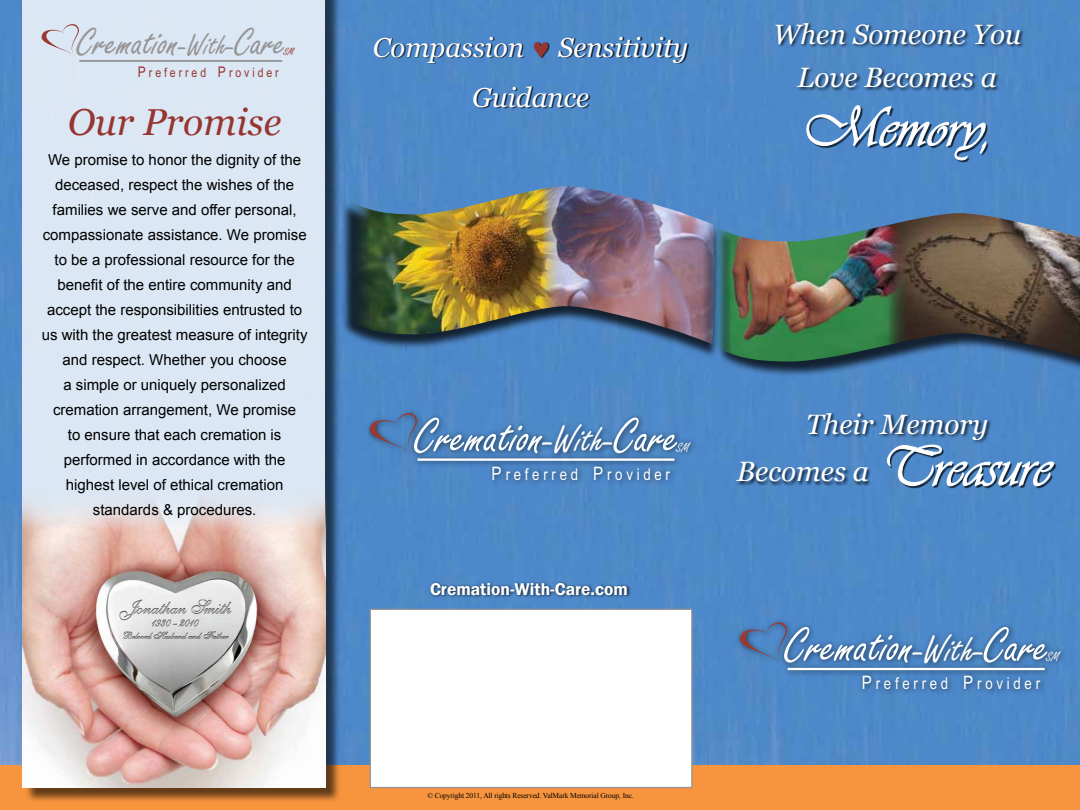
<style>
.page{position:relative;width:1080px;height:810px;background:#fff}
.page>*{position:absolute;margin:0;border:0;box-sizing:border-box;transform-origin:0 0}
.t1{font:57.5px "Vivaldii";color:#fff}
.t2{font:52.12px "Freestyle Script";color:#fff}
.t3{font:41.25px "Freestyle Script";color:#969495}
.t4{font:italic 37.5px "Georgia";color:#973630}
.t5{font:italic 28px/47.5px "Georgia";color:#fff}
.t6{font:italic 27.5px/50px "Georgia";color:#fff;text-align:center}
.t7{font:600 17.5px "Franklin Gothic";color:#fff}
.t8{font:16.25px "Arial Narrow";color:#fff}
.t9{font:15px/25px "Arial";color:#000;text-align:center}
.t10{font:13.88px "Freestyle Script";color:#fff}
.t11{font:12.88px "Arial Narrow";color:#963630}
.t12{font:11px "Freestyle Script";color:#963630}
.t13{font:7.5px "Times New Roman";letter-spacing:-.015em;color:#000}
.s1{font-size:32.12px}
.s2{font-size:14.62px}
.s3{color:#973630}
.s4{font-size:40.62px}
.s5{font-size:18.5px}
</style>
<div class="page">
<div style="left:0;top:0;width:1080px;height:765px;background:#4d88ca"></div>
<div style="left:0;top:765px;width:1080px;height:45px;background:#f7943e"></div>
<div style="left:370px;top:609px;width:322px;height:179px;background:#fff;border:1px solid #949394"></div>
<div style="left:717px;top:215px;width:363px;height:162px;background:#000;opacity:.75"></div>
<img style="left:877px;top:213px;width:203px;height:144px">
<img style="left:715px;top:226px;width:196px;height:135px">
<div style="left:24px;top:0;width:317px;height:803px;background:#000;opacity:.75"></div>
<div style="left:22px;top:0;width:303px;height:788px;background:#dbe7f4"></div>
<div style="left:374px;top:37px;width:315px;height:72px;background:#000;opacity:.75"></div>
<div style="left:341px;top:188px;width:380px;height:171px;background:#000;opacity:.75"></div>
<img style="left:540px;top:186px;width:177px;height:158px">
<img style="left:348px;top:186px;width:217px;height:148px">
<div style="left:429px;top:581px;width:202px;height:17px;background:#000;opacity:.75"></div>
<div style="left:735px;top:618px;width:332px;height:78px;background:#000;opacity:.6"></div>
<hr style="left:788px;top:668px;width:257px;height:2px;background:#fff">
<svg style="left:740px;top:622px;width:47px;height:40px;background:#527aae"></svg>
<div style="left:365px;top:408px;width:332px;height:78px;background:#000;opacity:.6"></div>
<hr style="left:418px;top:458px;width:256px;height:3px;background:#fff">
<svg style="left:370px;top:413px;width:47px;height:40px;background:#5179ad"></svg>
<hr style="left:79px;top:60px;width:203px;height:2px;background:#969495">
<svg style="left:42px;top:24px;width:37px;height:31px"></svg>
<img style="left:22px;top:500px;width:303px;height:287px">
<div style="left:808px;top:107px;width:180px;height:55px;background:#000;opacity:.75"></div>
<svg style="left:806px;top:105px;width:180px;height:55px;background:#5d8bbd"></svg>
<div style="left:888px;top:446px;width:169px;height:42px;background:#000;opacity:.75"></div>
<svg style="left:992px;top:445px;width:62px;height:41px;background:#618cbb"></svg>
<div style="left:736px;top:412px;width:256px;height:74px;background:#000;opacity:.75"></div>
<div style="left:775px;top:22px;width:250px;height:70px;background:#000;opacity:.75"></div>
<h3 class="t3" style="left:77px;top:20px;width:211px">Cremation<span class="s1">-With-</span>Care</h3>
<p class="t12" style="left:284px;top:45px;width:12px">SM</p>
<p class="t11" style="left:138px;top:63px;width:143px"><span class="s2">P</span> r e f e r r e d <span class="s2">P</span> r o v i d e r</p>
<h3 class="t4" style="left:68px;top:99px;width:215px">Our Promise</h3>
<p class="t9" style="left:42px;top:147px;width:267px">We promise to honor the dignity of the deceased, respect the wishes of the families we serve and offer personal, compassionate assistance. We promise to be a professional resource for the benefit of the entire community and accept the responsibilities entrusted to us with the greatest measure of integrity and respect. Whether you choose<br>a simple or uniquely personalized cremation arrangement, We promise<br>to ensure that each cremation is performed in accordance with the highest level of ethical cremation standards &amp; procedures.</p>
<h3 class="t6" style="left:373px;top:23px;width:317px">Compassion <span class="s3">♥</span> Sensitivity<br>Guidance</h3>
<h3 class="t5" style="left:773px;top:13px;width:250px;line-height:43.1px;text-align:center">When Someone You<br>Love Becomes a</h3>
<h1 class="t1" style="left:802px;top:94px;width:192px">Memory,</h1>
<h2 class="t2" style="left:414px;top:408px;width:267px">Cremation<span class="s4">-With-</span>Care</h2>
<p class="t10" style="left:676px;top:440px;width:15px">SM</p>
<p class="t8" style="left:492px;top:462px;width:180px"><span class="s5">P</span> r e f e r r e d <span class="s5">P</span> r o v i d e r</p>
<p class="t7" style="left:430px;top:578px;width:199px">Cremation-With-Care.com</p>
<p class="t13" style="left:427px;top:790px;width:208px">© Copyright 2011, All rights Reserved. ValMark Memorial Group, Inc.</p>
<h3 class="t5" style="left:737px;top:401px;width:253px;text-indent:69px">Their Memory<br>Becomes a</h3>
<h1 class="t1" style="left:881px;top:434px;width:171px">Treasure</h1>
<h2 class="t2" style="left:784px;top:617px;width:267px">Cremation<span class="s4">-With-</span>Care</h2>
<p class="t10" style="left:1046px;top:649px;width:15px">SM</p>
<p class="t8" style="left:862px;top:671px;width:180px"><span class="s5">P</span> r e f e r r e d <span class="s5">P</span> r o v i d e r</p>
</div>
